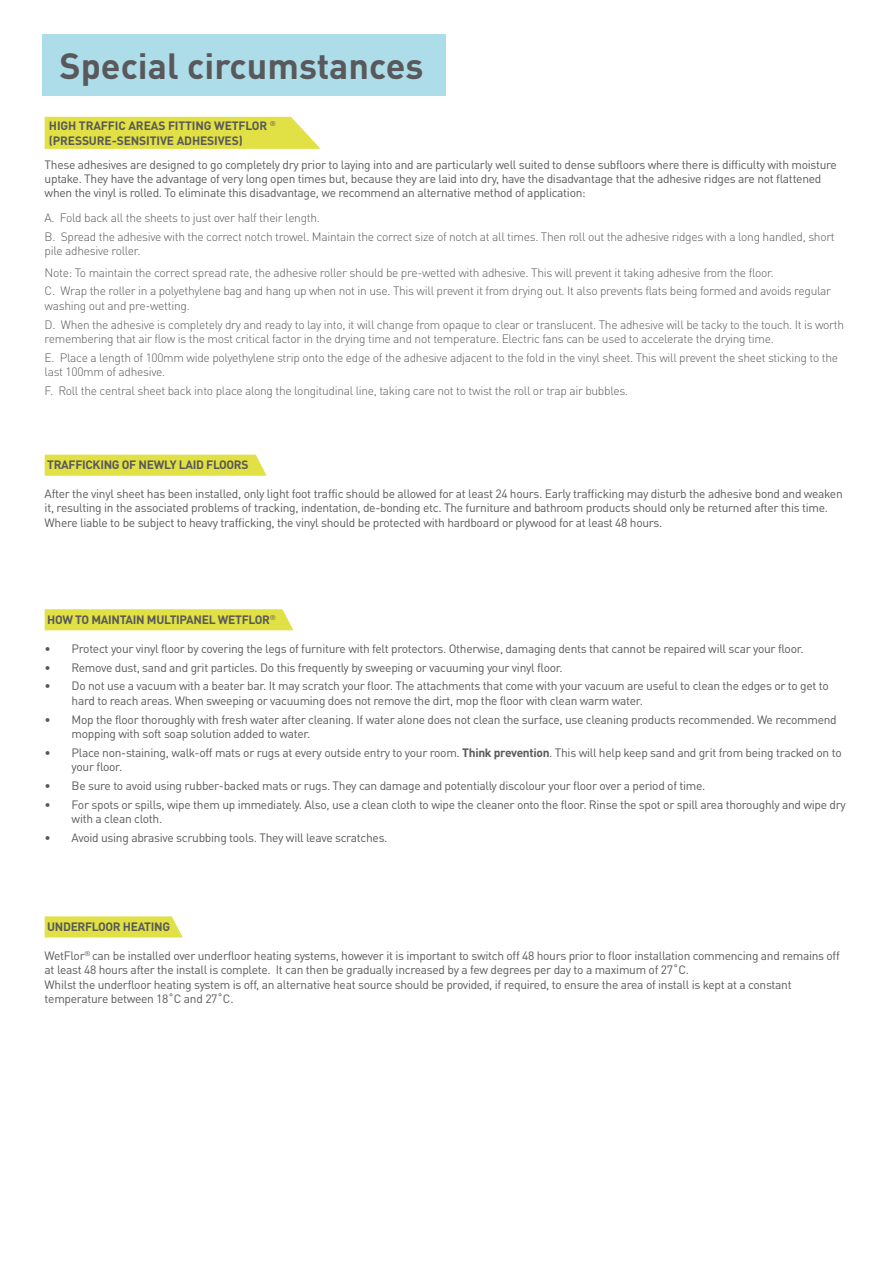
<style>
.page{position:relative;width:893px;height:1263px;background:#fff}
.page>*{position:absolute;margin:0;border:0;box-sizing:border-box;transform-origin:0 0}
.t1{font:700 36px "DINOT";color:#59595b}
.t2{font:12px/14.4px "DINOT";letter-spacing:-.025em;color:#59595b}
.t3{font:300 12px/14.4px "DINOT";letter-spacing:-.025em;color:#59595b}
.t4{font:700 12px/14.4px "DINOT";letter-spacing:-.025em;color:#59595b}
.s1{font-weight:700}
</style>
<div class="page">
<svg style="left:45px;top:455px;width:222px;height:21px;background:#e2e14b"></svg>
<div style="left:45px;top:609px;width:248px;height:21px;background:#e1e044"></div>
<svg style="left:45px;top:117px;width:276px;height:32px;background:#e2e14e"></svg>
<div style="left:43px;top:34px;width:403px;height:62px;background:#aeddea"></div>
<svg style="left:45px;top:916px;width:138px;height:21px;background:#e2e14f"></svg>
<h1 class="t1" style="left:60px;top:42px;width:366px">Special circumstances</h1>
<p class="t4" style="left:49px;top:118px;width:229px">HIGH TRAFFIC AREAS FITTING WETFLOR <sup>® </sup>(PRESSURE-SENSITIVE ADHESIVES)</p>
<p class="t2" style="left:45px;top:157px;width:794px">These adhesives are designed to go completely dry prior to laying into and are particularly well suited to dense subfloors where there is difficulty with moisture uptake. They have the advantage of very long open times but, because they are laid into dry, have the disadvantage that the adhesive ridges are not flattened when the vinyl is rolled. To eliminate this disadvantage, we recommend an alternative method of application:</p>
<p class="t3" style="left:45px;top:208px;width:792px;line-height:18.8px">A. Fold back all the sheets to just over half their length.<br>B. Spread the adhesive with the correct notch trowel. Maintain the correct size of notch at all times. Then roll out the adhesive ridges with a long handled, short</p>
<p class="t3" style="left:45px;top:240px;width:731px;line-height:21.8px">pile adhesive roller.<br>Note: To maintain the correct spread rate, the adhesive roller should be pre-wetted with adhesive. This will prevent it taking adhesive from the floor.</p>
<p class="t3" style="left:45px;top:284px;width:788px">C. Wrap the roller in a polyethylene bag and hang up when not in use. This will prevent it from drying out. It also prevents flats being formed and avoids regular washing out and pre-wetting.</p>
<p class="t3" style="left:45px;top:317px;width:801px">D. When the adhesive is completely dry and ready to lay into, it will change from opaque to clear or translucent. The adhesive will be tacky to the touch. It is worth remembering that air flow is the most critical factor in the drying time and not temperature. Electric fans can be used to accelerate the drying time.</p>
<p class="t3" style="left:45px;top:350px;width:795px">E. Place a length of 100mm wide polyethylene strip onto the edge of the adhesive adjacent to the fold in the vinyl sheet. This will prevent the sheet sticking to the last 100mm of adhesive.</p>
<p class="t3" style="left:45px;top:383px;width:585px">F. Roll the central sheet back into place along the longitudinal line, taking care not to twist the roll or trap air bubbles.</p>
<p class="t4" style="left:47px;top:457px;width:203px">TRAFFICKING OF NEWLY LAID FLOORS</p>
<p class="t2" style="left:45px;top:486px;width:800px">After the vinyl sheet has been installed, only light foot traffic should be allowed for at least 24 hours. Early trafficking may disturb the adhesive bond and weaken it, resulting in the associated problems of tracking, indentation, de-bonding etc. The furniture and bathroom products should only be returned after this time.<br>Where liable to be subject to heavy trafficking, the vinyl should be protected with hardboard or plywood for at least 48 hours.</p>
<p class="t4" style="left:47px;top:612px;width:230px">HOW TO MAINTAIN MULTIPANEL WETFLOR<sup>®</sup></p>
<p class="t2" style="left:45px;top:641px;width:761px">• Protect your vinyl floor by covering the legs of furniture with felt protectors. Otherwise, damaging dents that cannot be repaired will scar your floor.</p>
<p class="t2" style="left:45px;top:660px;width:520px">• Remove dust, sand and grit particles. Do this frequently by sweeping or vacuuming your vinyl floor.</p>
<p class="t2" style="left:72px;top:679px;width:759px;text-indent:-27px">• Do not use a vacuum with a beater bar. It may scratch your floor. The attachments that come with your vacuum are useful to clean the edges or to get to hard to reach areas. When sweeping or vacuuming does not remove the dirt, mop the floor with clean warm water.</p>
<p class="t2" style="left:72px;top:712px;width:767px;text-indent:-27px">• Mop the floor thoroughly with fresh water after cleaning. If water alone does not clean the surface, use cleaning products recommended. We recommend mopping with soft soap solution added to water.</p>
<p class="t2" style="left:72px;top:745px;width:772px;text-indent:-27px">• Place non-staining, walk-off mats or rugs at every outside entry to your room. <span class="s1">Think prevention</span>. This will help keep sand and grit from being tracked on to your floor.</p>
<p class="t2" style="left:45px;top:778px;width:662px">• Be sure to avoid using rubber-backed mats or rugs. They can damage and potentially discolour your floor over a period of time.</p>
<p class="t2" style="left:72px;top:797px;width:776px;text-indent:-27px">• For spots or spills, wipe them up immediately. Also, use a clean cloth to wipe the cleaner onto the floor. Rinse the spot or spill area thoroughly and wipe dry with a clean cloth.</p>
<p class="t2" style="left:45px;top:830px;width:344px">• Avoid using abrasive scrubbing tools. They will leave scratches.</p>
<p class="t4" style="left:47px;top:919px;width:125px">UNDERFLOOR HEATING</p>
<p class="t2" style="left:45px;top:948px;width:797px">WetFlor<sup>®</sup> can be installed over underfloor heating systems, however it is important to switch off 48 hours prior to floor installation commencing and remains off at least 48 hours after the install is complete. It can then be gradually increased by a few degrees per day to a maximum of 27˚C.<br>Whilst the underfloor heating system is off, an alternative heat source should be provided, if required, to ensure the area of install is kept at a constant temperature between 18˚C and 27˚C.</p>
</div>
